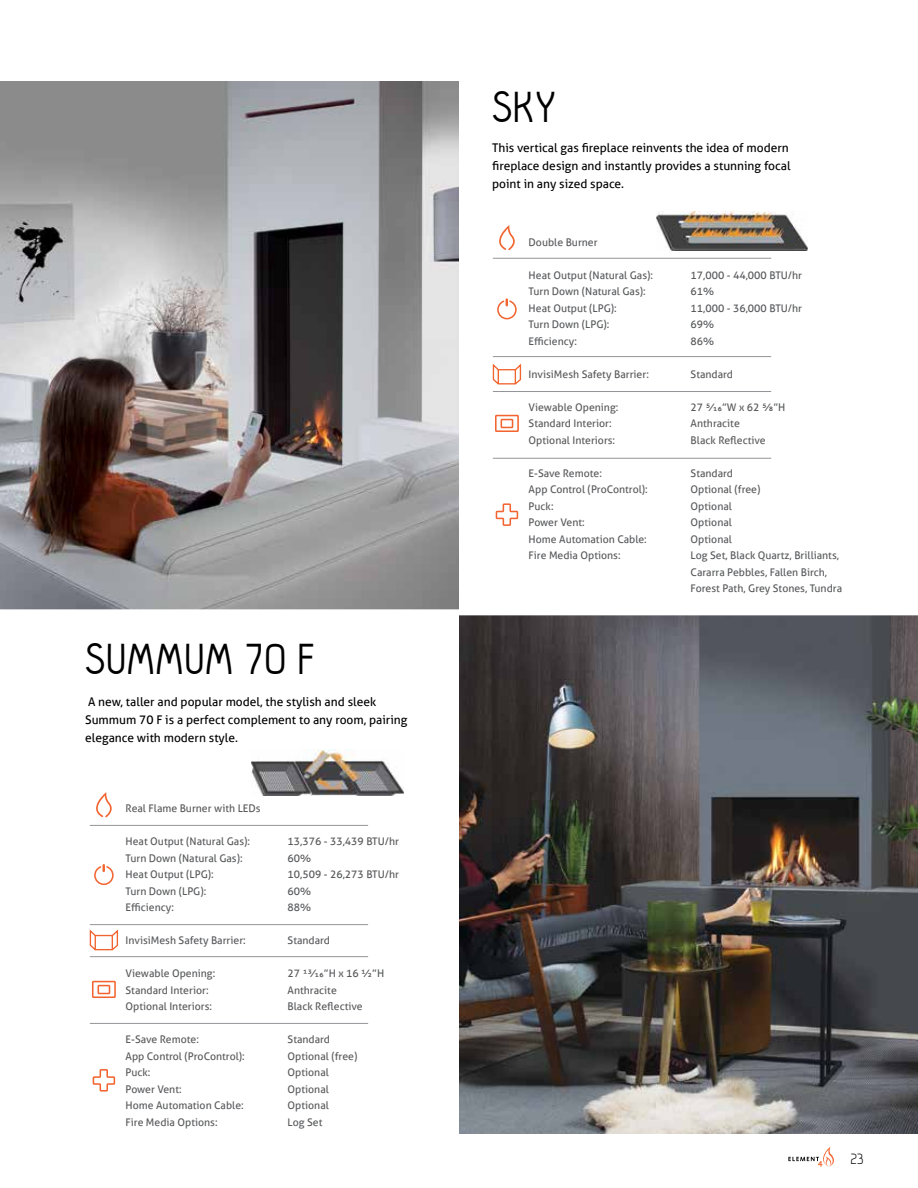
<style>
.page{position:relative;width:918px;height:1188px;background:#fff}
.page>*{position:absolute;margin:0;border:0;box-sizing:border-box;transform-origin:0 0}
.t1{font:45px "Hallo Sans";color:#000}
.t2{font:300 16.5px "Hallosans";color:#000}
.t3{font:12px/18px "Aller";color:#000}
.t4{font:10.5px/16.5px "Aller";color:#58595b}
</style>
<div class="page">
<svg style="left:788px;top:1146px;width:46px;height:21px"></svg>
<img style="left:0;top:81px;width:459px;height:528px">
<hr style="left:493px;top:258px;width:278px;height:1px;background:#939598">
<hr style="left:493px;top:356px;width:278px;height:1px;background:#939598">
<hr style="left:493px;top:391px;width:278px;height:1px;background:#939598">
<hr style="left:493px;top:458px;width:278px;height:1px;background:#939598">
<svg style="left:495px;top:503px;width:24px;height:23px"></svg>
<div style="left:495px;top:415px;width:24px;height:17px;border:2px solid #f26531"></div>
<div style="left:501px;top:419px;width:12px;height:9px;border:2px solid #f26531"></div>
<svg style="left:497px;top:298px;width:20px;height:22px"></svg>
<svg style="left:499px;top:225px;width:16px;height:25px"></svg>
<svg style="left:492px;top:363px;width:30px;height:22px"></svg>
<img style="left:656px;top:212px;width:152px;height:39px">
<img style="left:459px;top:615px;width:459px;height:519px">
<hr style="left:90px;top:825px;width:278px;height:1px;background:#939598">
<hr style="left:90px;top:924px;width:278px;height:1px;background:#939598">
<hr style="left:90px;top:956px;width:278px;height:1px;background:#939598">
<hr style="left:90px;top:1023px;width:278px;height:1px;background:#939598">
<svg style="left:92px;top:1069px;width:24px;height:23px"></svg>
<div style="left:92px;top:981px;width:24px;height:17px;border:2px solid #f26531"></div>
<div style="left:98px;top:985px;width:12px;height:9px;border:2px solid #f26531"></div>
<svg style="left:94px;top:864px;width:20px;height:21px"></svg>
<svg style="left:96px;top:792px;width:16px;height:25px"></svg>
<svg style="left:89px;top:929px;width:30px;height:22px"></svg>
<img style="left:252px;top:749px;width:151px;height:47px">
<h1 class="t1" style="left:85px;top:636px;width:231px">SUMMUM 70 F</h1>
<p class="t3" style="left:85px;top:692px;width:324px">A new, taller and popular model, the stylish and sleek<br>Summum 70 F is a perfect complement to any room, pairing elegance with modern style.</p>
<p class="t4" style="left:126px;top:800px;width:137px">Real Flame Burner with LEDs</p>
<p class="t4" style="left:126px;top:833px;width:126px">Heat Output (Natural Gas):</p>
<p class="t4" style="left:288px;top:833px;width:113px">13,376 - 33,439 BTU/hr</p>
<p class="t4" style="left:126px;top:850px;width:119px">Turn Down (Natural Gas):</p>
<p class="t4" style="left:288px;top:850px;width:25px">60%</p>
<p class="t4" style="left:126px;top:866px;width:90px">Heat Output (LPG):</p>
<p class="t4" style="left:288px;top:866px;width:113px">10,509 - 26,273 BTU/hr</p>
<p class="t4" style="left:126px;top:883px;width:82px">Turn Down (LPG):</p>
<p class="t4" style="left:288px;top:883px;width:25px">60%</p>
<p class="t4" style="left:126px;top:899px;width:50px">Efficiency:</p>
<p class="t4" style="left:288px;top:899px;width:25px">88%</p>
<p class="t4" style="left:126px;top:932px;width:122px">InvisiMesh Safety Barrier:</p>
<p class="t4" style="left:288px;top:932px;width:44px">Standard</p>
<p class="t4" style="left:126px;top:965px;width:91px">Viewable Opening:</p>
<p class="t4" style="left:288px;top:965px;width:98px">27 13/16”H x 16 1/2”H</p>
<p class="t4" style="left:126px;top:982px;width:84px">Standard Interior:</p>
<p class="t4" style="left:288px;top:982px;width:51px">Anthracite</p>
<p class="t4" style="left:126px;top:998px;width:88px">Optional Interiors:</p>
<p class="t4" style="left:288px;top:998px;width:77px">Black Reflective</p>
<p class="t4" style="left:126px;top:1031px;width:75px">E-Save Remote:</p>
<p class="t4" style="left:288px;top:1031px;width:44px">Standard</p>
<p class="t4" style="left:126px;top:1048px;width:121px">App Control (ProControl):</p>
<p class="t4" style="left:288px;top:1048px;width:71px">Optional (free)</p>
<p class="t4" style="left:126px;top:1064px;width:26px">Puck:</p>
<p class="t4" style="left:288px;top:1064px;width:43px">Optional</p>
<p class="t4" style="left:126px;top:1081px;width:58px">Power Vent:</p>
<p class="t4" style="left:288px;top:1081px;width:43px">Optional</p>
<p class="t4" style="left:126px;top:1097px;width:120px">Home Automation Cable:</p>
<p class="t4" style="left:288px;top:1097px;width:43px">Optional</p>
<p class="t4" style="left:126px;top:1114px;width:93px">Fire Media Options:</p>
<p class="t4" style="left:288px;top:1114px;width:36px">Log Set</p>
<h1 class="t1" style="left:492px;top:84px;width:65px">SKY</h1>
<p class="t3" style="left:492px;top:139px;width:300px">This vertical gas fireplace reinvents the idea of modern fireplace design and instantly provides a stunning focal point in any sized space.</p>
<p class="t4" style="left:529px;top:234px;width:71px">Double Burner</p>
<p class="t4" style="left:529px;top:267px;width:126px">Heat Output (Natural Gas):</p>
<p class="t4" style="left:691px;top:267px;width:113px">17,000 - 44,000 BTU/hr</p>
<p class="t4" style="left:529px;top:283px;width:119px">Turn Down (Natural Gas):</p>
<p class="t4" style="left:691px;top:283px;width:25px">61%</p>
<p class="t4" style="left:529px;top:300px;width:90px">Heat Output (LPG):</p>
<p class="t4" style="left:691px;top:300px;width:113px">11,000 - 36,000 BTU/hr</p>
<p class="t4" style="left:529px;top:316px;width:82px">Turn Down (LPG):</p>
<p class="t4" style="left:691px;top:316px;width:25px">69%</p>
<p class="t4" style="left:529px;top:333px;width:50px">Efficiency:</p>
<p class="t4" style="left:691px;top:333px;width:25px">86%</p>
<p class="t4" style="left:529px;top:366px;width:122px">InvisiMesh Safety Barrier:</p>
<p class="t4" style="left:691px;top:366px;width:44px">Standard</p>
<p class="t4" style="left:529px;top:399px;width:91px">Viewable Opening:</p>
<p class="t4" style="left:691px;top:399px;width:96px">27 5/16”W x 62 5/8”H</p>
<p class="t4" style="left:529px;top:415px;width:84px">Standard Interior:</p>
<p class="t4" style="left:691px;top:415px;width:51px">Anthracite</p>
<p class="t4" style="left:529px;top:432px;width:88px">Optional Interiors:</p>
<p class="t4" style="left:691px;top:432px;width:77px">Black Reflective</p>
<p class="t4" style="left:529px;top:465px;width:75px">E-Save Remote:</p>
<p class="t4" style="left:691px;top:465px;width:44px">Standard</p>
<p class="t4" style="left:529px;top:481px;width:121px">App Control (ProControl):</p>
<p class="t4" style="left:691px;top:481px;width:71px">Optional (free)</p>
<p class="t4" style="left:529px;top:498px;width:26px">Puck:</p>
<p class="t4" style="left:691px;top:498px;width:43px">Optional</p>
<p class="t4" style="left:529px;top:514px;width:58px">Power Vent:</p>
<p class="t4" style="left:691px;top:514px;width:43px">Optional</p>
<p class="t4" style="left:529px;top:531px;width:120px">Home Automation Cable:</p>
<p class="t4" style="left:691px;top:531px;width:43px">Optional</p>
<p class="t4" style="left:529px;top:547px;width:93px">Fire Media Options:</p>
<p class="t4" style="left:691px;top:547px;width:153px">Log Set, Black Quartz, Brilliants,<br>Cararra Pebbles, Fallen Birch,<br>Forest Path, Grey Stones, Tundra</p>
<h2 class="t2" style="left:851px;top:1150px;width:15px">23</h2>
</div>
